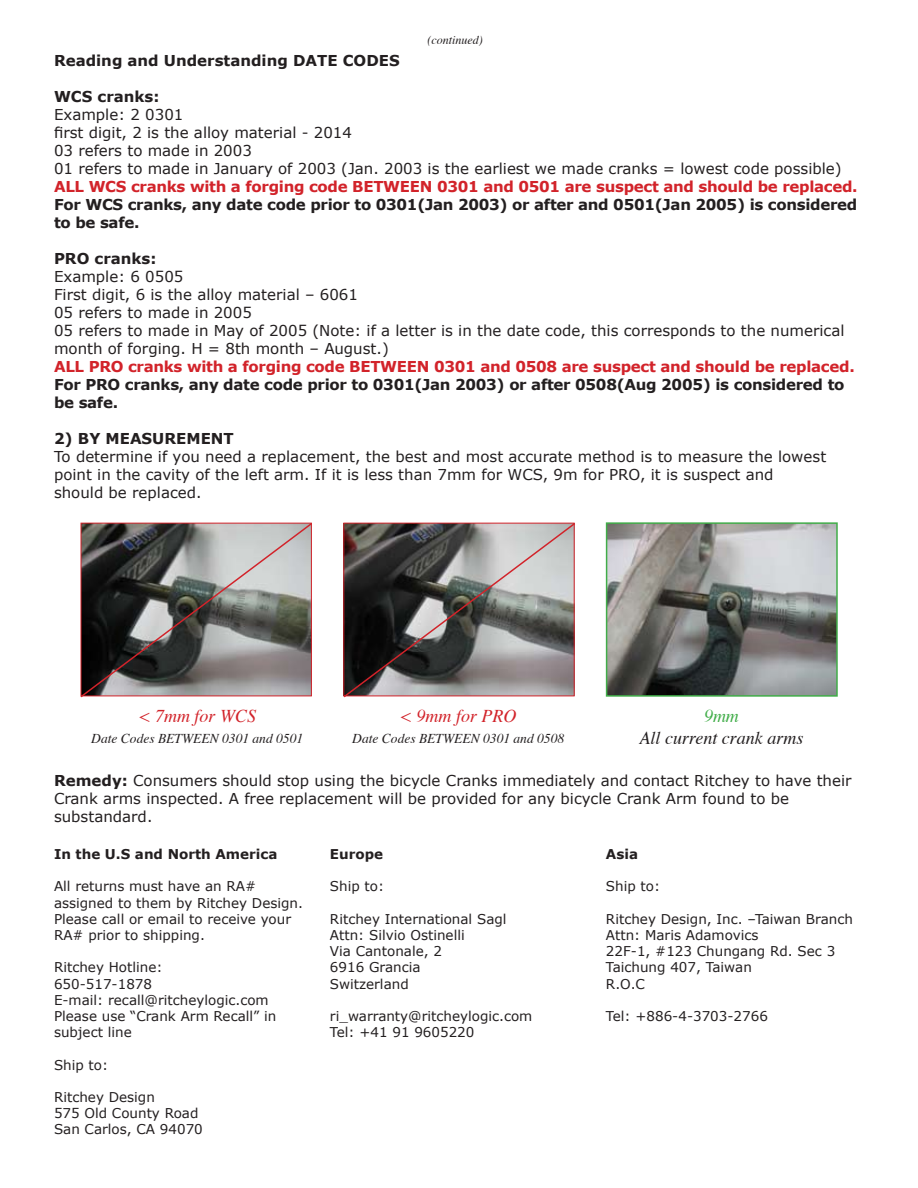
<style>
.page{position:relative;width:918px;height:1188px;background:#fff}
.page>*{position:absolute;margin:0;border:0;box-sizing:border-box;transform-origin:0 0}
.t1{font:italic 18px "Times";color:#d2232a}
.t2{font:italic 18px "Times";color:#231f20}
.t3{font:italic 18px "Times";color:#41ad49}
.t4{font:15px/18px "Verdana";color:#231f20}
.t5{font:700 15px/18px "Verdana";letter-spacing:-.02em;color:#231f20}
.t6{font:700 15px "Verdana";letter-spacing:-.02em;color:#d2232a}
.t7{font:700 15px "Verdana";color:#231f20}
.t8{font:13.5px/16.2px "Verdana";color:#231f20}
.t9{font:italic 13.5px "Times";color:#231f20}
.t10{font:700 13.5px "Verdana";color:#231f20}
.t11{font:italic 12px "Times";color:#231f20}
.s1{font-weight:700}
</style>
<div class="page">
<img style="left:609px;top:525px;width:226px;height:169px">
<div style="left:606px;top:522px;width:232px;height:175px;border:2px solid #41ad49"></div>
<svg style="left:80px;top:522px;width:232px;height:176px"></svg>
<svg style="left:343px;top:522px;width:232px;height:176px"></svg>
<p class="t11" style="left:428px;top:29px;width:57px">(continued)</p>
<p class="t7" style="left:54px;top:51px;width:347px">Reading and Understanding DATE CODES</p>
<p class="t7" style="left:54px;top:87px;width:107px">WCS cranks:</p>
<p class="t4" style="left:54px;top:106px;width:789px">Example: 2 0301<br>first digit, 2 is the alloy material - 2014<br>03 refers to made in 2003<br>01 refers to made in January of 2003 (Jan. 2003 is the earliest we made cranks = lowest code possible)</p>
<p class="t6" style="left:54px;top:177px;width:805px">ALL WCS cranks with a forging code BETWEEN 0301 and 0501 are suspect and should be replaced.</p>
<p class="t5" style="left:54px;top:196px;width:805px">For WCS cranks, any date code prior to 0301(Jan 2003) or after and 0501(Jan 2005) is considered to be safe.</p>
<p class="t7" style="left:54px;top:249px;width:104px">PRO cranks:</p>
<p class="t4" style="left:54px;top:268px;width:792px">Example: 6 0505<br>First digit, 6 is the alloy material – 6061<br>05 refers to made in 2005<br>05 refers to made in May of 2005 (Note: if a letter is in the date code, this corresponds to the numerical month of forging. H = 8th month – August.)</p>
<p class="t6" style="left:54px;top:357px;width:802px">ALL PRO cranks with a forging code BETWEEN 0301 and 0508 are suspect and should be replaced.</p>
<p class="t5" style="left:54px;top:376px;width:792px">For PRO cranks, any date code prior to 0301(Jan 2003) or after 0508(Aug 2005) is considered to be safe.</p>
<p class="t7" style="left:54px;top:429px;width:181px">2) BY MEASUREMENT</p>
<p class="t4" style="left:54px;top:448px;width:774px">To determine if you need a replacement, the best and most accurate method is to measure the lowest point in the cavity of the left arm. If it is less than 7mm for WCS, 9m for PRO, it is suspect and should be replaced.</p>
<p class="t1" style="left:138px;top:701px;width:119px">&lt; 7mm for WCS</p>
<p class="t9" style="left:91px;top:727px;width:213px">Date Codes BETWEEN 0301 and 0501</p>
<p class="t1" style="left:400px;top:701px;width:118px">&lt; 9mm for PRO</p>
<p class="t9" style="left:352px;top:727px;width:213px">Date Codes BETWEEN 0301 and 0508</p>
<p class="t3" style="left:704px;top:701px;width:36px">9mm</p>
<p class="t2" style="left:640px;top:722px;width:165px">All current crank arms</p>
<p class="t4" style="left:54px;top:772px;width:799px"><span class="s1">Remedy:</span> Consumers should stop using the bicycle Cranks immediately and contact Ritchey to have their<br>Crank arms inspected. A free replacement will be provided for any bicycle Crank Arm found to be substandard.</p>
<p class="t10" style="left:54px;top:845px;width:225px">In the U.S and North America</p>
<p class="t8" style="left:54px;top:879px;width:251px">All returns must have an RA# assigned to them by Ritchey Design.<br>Please call or email to receive your<br>RA# prior to shipping.</p>
<p class="t8" style="left:54px;top:960px;width:224px">Ritchey Hotline:<br>650-517-1878<br>E-mail: recall@ritcheylogic.com<br>Please use “Crank Arm Recall” in subject line</p>
<p class="t8" style="left:54px;top:1057px;width:56px">Ship to:</p>
<p class="t8" style="left:54px;top:1089px;width:150px">Ritchey Design<br>575 Old County Road<br>San Carlos, CA 94070</p>
<p class="t10" style="left:330px;top:845px;width:55px">Europe</p>
<p class="t8" style="left:330px;top:879px;width:56px">Ship to:</p>
<p class="t8" style="left:330px;top:911px;width:178px">Ritchey International Sagl<br>Attn: Silvio Ostinelli<br>Via Cantonale, 2<br>6916 Grancia<br>Switzerland</p>
<p class="t8" style="left:330px;top:1008px;width:204px">ri_warranty@ritcheylogic.com<br>Tel: +41 91 9605220</p>
<p class="t10" style="left:606px;top:845px;width:34px">Asia</p>
<p class="t8" style="left:606px;top:879px;width:56px">Ship to:</p>
<p class="t8" style="left:606px;top:911px;width:248px">Ritchey Design, Inc. –Taiwan Branch<br>Attn: Maris Adamovics<br>22F-1, #123 Chungang Rd. Sec 3<br>Taichung 407, Taiwan<br>R.O.C</p>
<p class="t8" style="left:606px;top:1008px;width:163px">Tel: +886-4-3703-2766</p>
</div>
